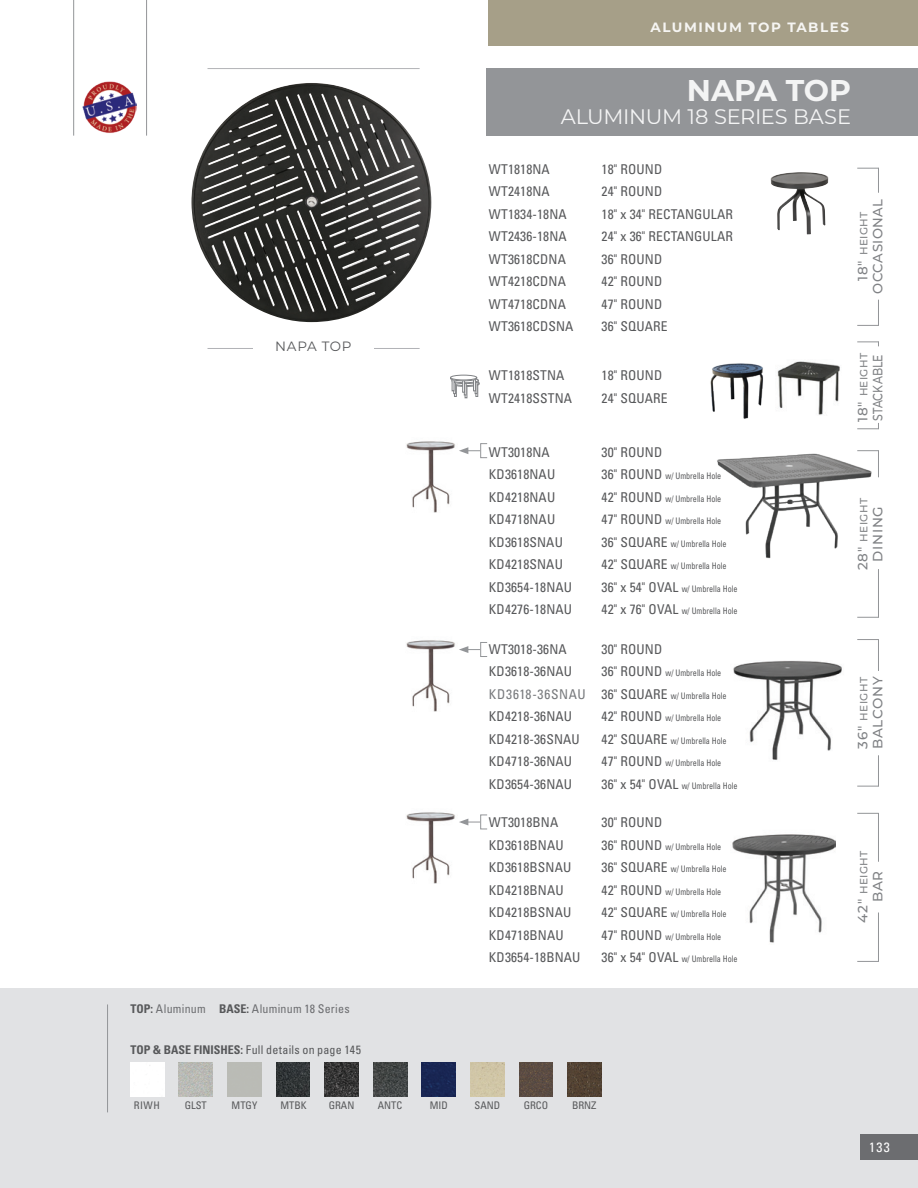
<style>
.page{position:relative;width:918px;height:1188px;background:#fff}
.page>*{position:absolute;margin:0;border:0;box-sizing:border-box;transform-origin:0 0}
.t1{font:700 30px "Montserrat";color:#fff}
.t2{font:21px "Montserrat";letter-spacing:-.015em;color:#fff}
.t3{font:condensed 13.5px/22.5px "Univers LT Std";letter-spacing:.01em;color:#57585a}
.t4{font:500 13.5px "Montserrat";letter-spacing:.04em;color:#808285}
.t5{font:700 13.5px "Montserrat";letter-spacing:.115em;color:#fff}
.t6{font:condensed 13.5px "Univers LT Std";letter-spacing:.05em;color:#787a7d}
.t7{font:500 13.5px "Montserrat";letter-spacing:.005em;color:#808285;scale:.8 1}
.t8{font:13.5px "Montserrat";letter-spacing:.055em;color:#57585a}
.t9{font:500 13.5px "Montserrat";letter-spacing:.06em;color:#808285}
.t10{font:condensed 13.5px "Univers LT Std";color:#fff}
.t11{font:condensed 12px "Univers LT Std";letter-spacing:.02em;color:#57585a}
.t12{font:condensed 12px "Univers LT Std";letter-spacing:.02em;color:#6c6d70}
.t13{font:500 10.5px "Montserrat";letter-spacing:.035em;color:#808285}
.t14{font:condensed 10.5px "Univers LT Std";color:#57585a}
.t15{font:condensed 9px "Univers LT Std";color:#57585a;scale:.9 1}
.s1{font-weight:700;color:#57585a}
.s2{font-weight:700}
.s3{font-size:13.5px}
</style>
<div class="page">
<div style="left:0;top:988px;width:918px;height:200px;background:#e1e2e4"></div>
<img style="left:82px;top:81px;width:54px;height:52px">
<hr style="left:73px;top:0;width:1px;height:136px;background:#939598">
<hr style="left:146px;top:0;width:1px;height:136px;background:#939598">
<div style="left:488px;top:0;width:430px;height:46px;background:#a69f88"></div>
<img style="left:732px;top:834px;width:104px;height:109px">
<img style="left:733px;top:660px;width:109px;height:100px">
<img style="left:717px;top:453px;width:153px;height:106px">
<img style="left:710px;top:363px;width:53px;height:56px">
<img style="left:777px;top:361px;width:63px;height:54px">
<img style="left:191px;top:83px;width:240px;height:239px">
<div style="left:486px;top:68px;width:432px;height:68px;background:#939598"></div>
<hr style="left:208px;top:348px;width:212px;height:1px;background:#b2b3b7">
<hr style="left:208px;top:68px;width:212px;height:1px;background:#b2b3b7">
<div style="left:253px;top:338px;width:121px;height:27px;background:#fff"></div>
<svg style="left:857px;top:168px;width:22px;height:25px"></svg>
<svg style="left:857px;top:342px;width:22px;height:4px"></svg>
<svg style="left:857px;top:300px;width:22px;height:26px"></svg>
<svg style="left:857px;top:423px;width:22px;height:6px"></svg>
<svg style="left:857px;top:450px;width:22px;height:27px"></svg>
<svg style="left:857px;top:617px;width:21px;height:1px"></svg>
<hr style="left:878px;top:569px;width:1px;height:49px;background:#939598">
<svg style="left:857px;top:639px;width:21px;height:1px"></svg>
<hr style="left:878px;top:639px;width:1px;height:32px;background:#939598">
<svg style="left:857px;top:786px;width:22px;height:1px"></svg>
<hr style="left:878px;top:755px;width:1px;height:31px;background:#939598">
<svg style="left:857px;top:813px;width:21px;height:1px"></svg>
<hr style="left:878px;top:813px;width:1px;height:49px;background:#939598">
<svg style="left:857px;top:961px;width:21px;height:1px"></svg>
<hr style="left:878px;top:913px;width:1px;height:49px;background:#939598">
<img style="left:771px;top:172px;width:57px;height:62px">
<svg style="left:450px;top:376px;width:29px;height:22px"></svg>
<div style="left:451px;top:375px;width:26px;height:5px;background:#fff;border-radius:50%"></div>
<div style="left:450px;top:375px;width:27px;height:5px;border:1px solid #808285;border-radius:50%"></div>
<img style="left:406px;top:441px;width:49px;height:71px">
<svg style="left:459px;top:447px;width:21px;height:7px"></svg>
<div style="left:480px;top:443px;width:8px;height:15px;border:1px solid #939598"></div>
<img style="left:406px;top:640px;width:49px;height:71px">
<svg style="left:459px;top:646px;width:21px;height:7px"></svg>
<div style="left:480px;top:642px;width:8px;height:15px;border:1px solid #939598"></div>
<img style="left:406px;top:812px;width:49px;height:72px">
<svg style="left:459px;top:819px;width:21px;height:6px"></svg>
<div style="left:480px;top:815px;width:8px;height:14px;border:1px solid #939598"></div>
<hr style="left:107px;top:1004px;width:1px;height:108px;background:#939598">
<img style="left:130px;top:1063px;width:34px;height:33px">
<img style="left:179px;top:1063px;width:34px;height:33px">
<img style="left:276px;top:1063px;width:34px;height:33px">
<img style="left:325px;top:1063px;width:33px;height:33px">
<img style="left:373px;top:1063px;width:34px;height:33px">
<img style="left:422px;top:1063px;width:34px;height:33px">
<img style="left:471px;top:1063px;width:33px;height:33px">
<img style="left:519px;top:1063px;width:34px;height:33px">
<img style="left:568px;top:1063px;width:34px;height:33px">
<div style="left:860px;top:1134px;width:58px;height:26px;background:#6c6d70"></div>
<p class="t5" style="left:651px;top:18px;width:200px">ALUMINUM TOP TABLES</p>
<h1 class="t1" style="left:687px;top:69px;width:166px">NAPA TOP</h1>
<h2 class="t2" style="left:561px;top:102px;width:292px">ALUMINUM 18 SERIES BASE</h2>
<p class="t8" style="left:275px;top:337px;width:78px">NAPA TOP</p>
<p class="t12" style="left:131px;top:1001px;width:221px"><span class="s1">TOP:</span> Aluminum <span class="s1">BASE:</span> Aluminum 18 Series</p>
<p class="t11" style="left:131px;top:1042px;width:232px"><span class="s2">TOP &amp; BASE FINISHES:</span> Full details on page 145</p>
<p class="t3" style="left:489px;top:157px;width:86px">WT1818NA<br>WT2418NA<br>WT1834-18NA<br>WT2436-18NA<br>WT3618CDNA<br>WT4218CDNA<br>WT4718CDNA<br>WT3618CDSNA</p>
<p class="t3" style="left:489px;top:364px;width:85px">WT1818STNA<br>WT2418SSTNA</p>
<p class="t3" style="left:602px;top:157px;width:133px">18" ROUND<br>24" ROUND<br>18" x 34" RECTANGULAR<br>24" x 36" RECTANGULAR<br>36" ROUND<br>42" ROUND<br>47" ROUND<br>36" SQUARE</p>
<p class="t3" style="left:602px;top:364px;width:68px">18" ROUND<br>24" SQUARE</p>
<p class="t3" style="left:489px;top:441px;width:85px">WT3018NA<br>KD3618NAU<br>KD4218NAU<br>KD4718NAU<br>KD3618SNAU<br>KD4218SNAU<br>KD3654-18NAU<br>KD4276-18NAU</p>
<p class="t3" style="left:489px;top:638px;width:85px">WT3018-36NA<br>KD3618-36NAU</p>
<p class="t6" style="left:489px;top:686px;width:98px">KD3618-36SNAU</p>
<p class="t3" style="left:489px;top:705px;width:92px">KD4218-36NAU<br>KD4218-36SNAU<br>KD4718-36NAU<br>KD3654-36NAU</p>
<p class="t3" style="left:489px;top:811px;width:93px">WT3018BNA<br>KD3618BNAU<br>KD3618BSNAU<br>KD4218BNAU<br>KD4218BSNAU<br>KD4718BNAU<br>KD3654-18BNAU</p>
<p class="t3" style="left:602px;top:441px;width:62px">30" ROUND</p>
<p class="t15" style="left:602px;top:470px;width:135px"><span class="s3">36" ROUND</span> w/ Umbrella Hole</p>
<p class="t15" style="left:602px;top:493px;width:135px"><span class="s3">42" ROUND</span> w/ Umbrella Hole</p>
<p class="t15" style="left:602px;top:515px;width:135px"><span class="s3">47" ROUND</span> w/ Umbrella Hole</p>
<p class="t15" style="left:602px;top:538px;width:141px"><span class="s3">36" SQUARE</span> w/ Umbrella Hole</p>
<p class="t15" style="left:602px;top:560px;width:141px"><span class="s3">42" SQUARE</span> w/ Umbrella Hole</p>
<p class="t15" style="left:602px;top:583px;width:153px"><span class="s3">36" x 54" OVAL</span> w/ Umbrella Hole</p>
<p class="t15" style="left:602px;top:605px;width:153px"><span class="s3">42" x 76" OVAL</span> w/ Umbrella Hole</p>
<p class="t3" style="left:602px;top:638px;width:62px">30" ROUND</p>
<p class="t15" style="left:602px;top:667px;width:135px"><span class="s3">36" ROUND</span> w/ Umbrella Hole</p>
<p class="t15" style="left:602px;top:690px;width:141px"><span class="s3">36" SQUARE</span> w/ Umbrella Hole</p>
<p class="t15" style="left:602px;top:712px;width:135px"><span class="s3">42" ROUND</span> w/ Umbrella Hole</p>
<p class="t15" style="left:602px;top:735px;width:141px"><span class="s3">42" SQUARE</span> w/ Umbrella Hole</p>
<p class="t15" style="left:602px;top:757px;width:135px"><span class="s3">47" ROUND</span> w/ Umbrella Hole</p>
<p class="t15" style="left:602px;top:780px;width:153px"><span class="s3">36" x 54" OVAL</span> w/ Umbrella Hole</p>
<p class="t3" style="left:602px;top:811px;width:62px">30" ROUND</p>
<p class="t15" style="left:602px;top:841px;width:135px"><span class="s3">36" ROUND</span> w/ Umbrella Hole</p>
<p class="t15" style="left:602px;top:863px;width:141px"><span class="s3">36" SQUARE</span> w/ Umbrella Hole</p>
<p class="t15" style="left:602px;top:886px;width:135px"><span class="s3">42" ROUND</span> w/ Umbrella Hole</p>
<p class="t15" style="left:602px;top:908px;width:141px"><span class="s3">42" SQUARE</span> w/ Umbrella Hole</p>
<p class="t15" style="left:602px;top:931px;width:135px"><span class="s3">47" ROUND</span> w/ Umbrella Hole</p>
<p class="t15" style="left:602px;top:953px;width:153px"><span class="s3">36" x 54" OVAL</span> w/ Umbrella Hole</p>
<p class="t14" style="left:134px;top:1099px;width:28px">RIWH</p>
<p class="t14" style="left:185px;top:1099px;width:24px">GLST</p>
<p class="t14" style="left:232px;top:1099px;width:27px">MTGY</p>
<p class="t14" style="left:280px;top:1099px;width:28px">MTBK</p>
<p class="t14" style="left:329px;top:1099px;width:27px">GRAN</p>
<p class="t14" style="left:378px;top:1099px;width:26px">ANTC</p>
<p class="t14" style="left:430px;top:1099px;width:20px">MID</p>
<p class="t14" style="left:475px;top:1099px;width:27px">SAND</p>
<p class="t14" style="left:524px;top:1099px;width:26px">GRCO</p>
<p class="t14" style="left:572px;top:1099px;width:26px">BRNZ</p>
<p class="t4" style="left:868px;top:294px;width:96px;rotate:-90deg">OCCASIONAL</p>
<p class="t13" style="left:856px;top:281px;width:71px;rotate:-90deg"><span class="s3">18"</span> HEIGHT</p>
<p class="t13" style="left:856px;top:422px;width:71px;rotate:-90deg"><span class="s3">18"</span> HEIGHT</p>
<p class="t7" style="left:868px;top:421px;width:85px;rotate:-90deg">STACKABLE</p>
<p class="t13" style="left:856px;top:570px;width:74px;rotate:-90deg"><span class="s3">28"</span> HEIGHT</p>
<p class="t4" style="left:868px;top:562px;width:57px;rotate:-90deg">DINING</p>
<p class="t13" style="left:856px;top:749px;width:73px;rotate:-90deg"><span class="s3">36"</span> HEIGHT</p>
<p class="t9" style="left:868px;top:749px;width:75px;rotate:-90deg">BALCONY</p>
<p class="t13" style="left:856px;top:923px;width:74px;rotate:-90deg"><span class="s3">42"</span> HEIGHT</p>
<p class="t4" style="left:868px;top:902px;width:33px;rotate:-90deg">BAR</p>
<p class="t10" style="left:869px;top:1139px;width:22px">133</p>
</div>
